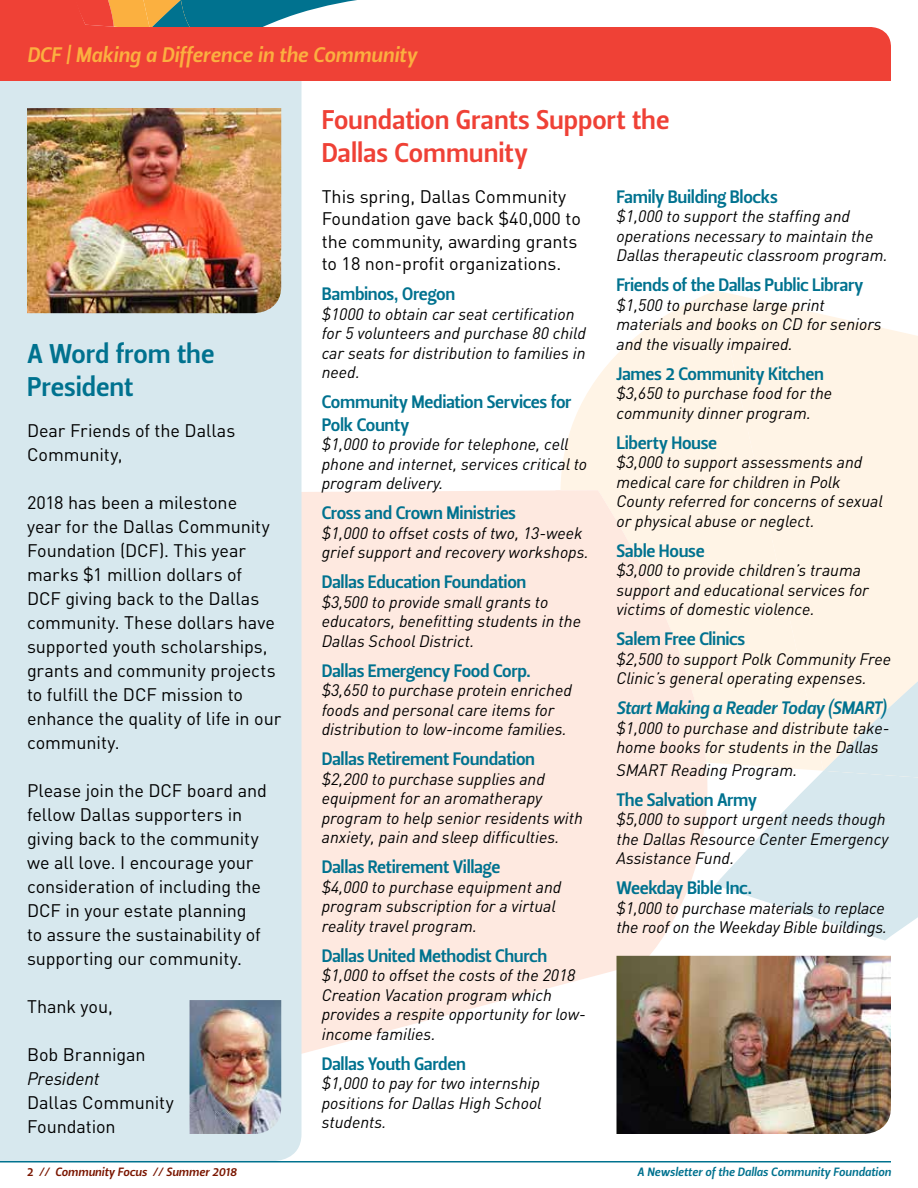
<style>
.page{position:relative;width:918px;height:1188px;background:#fff}
.page>*{position:absolute;margin:0;border:0;box-sizing:border-box;transform-origin:0 0}
.t1{font:27px/33px "Leitura Sans Grot 3";letter-spacing:-.005em;color:#ef4136}
.t2{font:27px/33px "Leitura Sans Grot 3";letter-spacing:-.005em;color:#00728f}
.t3{font:21px "Leitura Sans Italic 3";color:#fbb040}
.t4{font:18px/24px "DINOT";letter-spacing:-.005em;color:#000}
.t5{font:18px/22.5px "Leitura Sans Grot 3";letter-spacing:-.02em;color:#00728f}
.t6{font:18px "Leitura Sans Italic 3";letter-spacing:-.025em;color:#00728f}
.t7{font:italic 18px "DINOT";letter-spacing:-.005em;color:#000}
.t8{font:italic 16.5px/19.5px "DINOT";color:#000}
.t9{font:12px "Leitura Sans Italic 3";color:#00728f}
.t10{font:12px "Leitura Sans Italic 3";color:#7a1600}
.s1{font-family:"Leitura Sans Grot 3"}
</style>
<div class="page">
<svg style="left:302px;top:490px;width:406px;height:564px;background:#feebe2"></svg>
<svg style="left:823px;top:314px;width:95px;height:120px;background:#fff5e8"></svg>
<svg style="left:560px;top:291px;width:263px;height:480px;fill:#fff4e6"></svg>
<svg style="left:555px;top:490px;width:151px;height:273px;background:#feece1"></svg>
<svg style="left:715px;top:434px;width:203px;height:507px;background:#f5f2eb"></svg>
<svg style="left:823px;top:676px;width:95px;height:105px;background:#e9edea"></svg>
<div style="left:0;top:81px;width:302px;height:1080px;background:#d7e8ee"></div>
<svg style="left:0;top:0;width:357px;height:27px;background:#988278"></svg>
<div style="left:0;top:27px;width:891px;height:54px;background:#ef4136"></div>
<img style="left:616px;top:956px;width:275px;height:178px">
<img style="left:27px;top:108px;width:254px;height:205px">
<hr style="left:0;top:1161px;width:891px;height:1px;background:#00728f">
<img style="left:190px;top:1000px;width:91px;height:134px">
<p class="t3" style="left:27px;top:41px;width:392px">DCF | Making a Difference in the Community</p>
<h1 class="t1" style="left:322px;top:103px;width:349px">Foundation Grants Support the<br>Dallas Community</h1>
<p class="t5" style="left:616px;top:186px;width:163px">Family Building Blocks</p>
<p class="t8" style="left:616px;top:206px;width:273px">$1,000 to support the staffing and operations necessary to maintain the<br>Dallas therapeutic classroom program.</p>
<p class="t5" style="left:616px;top:274px;width:249px">Friends of the Dallas Public Library</p>
<p class="t8" style="left:617px;top:294px;width:267px">$1,500 to purchase large print materials and books on CD for seniors and the visually impaired.</p>
<p class="t5" style="left:617px;top:363px;width:209px">James 2 Community Kitchen</p>
<p class="t8" style="left:617px;top:383px;width:217px">$3,650 to purchase food for the community dinner program.</p>
<p class="t5" style="left:617px;top:432px;width:102px">Liberty House</p>
<p class="t8" style="left:617px;top:452px;width:268px">$3,000 to support assessments and medical care for children in Polk County referred for concerns of sexual or physical abuse or neglect.</p>
<p class="t5" style="left:617px;top:540px;width:90px">Sable House</p>
<p class="t8" style="left:617px;top:560px;width:254px">$3,000 to provide children’s trauma support and educational services for victims of domestic violence.</p>
<p class="t5" style="left:617px;top:628px;width:130px">Salem Free Clinics</p>
<p class="t8" style="left:617px;top:648px;width:276px">$2,500 to support Polk Community Free<br>Clinic’s general operating expenses.</p>
<p class="t6" style="left:617px;top:696px;width:271px">Start Making a Reader Today (SMART)</p>
<p class="t8" style="left:617px;top:717px;width:274px">$1,000 to purchase and distribute take&shy;home books for students in the Dallas</p>
<p class="t8" style="left:617px;top:759px;width:182px">SMART Reading Program.</p>
<p class="t5" style="left:617px;top:789px;width:142px">The Salvation Army</p>
<p class="t8" style="left:617px;top:809px;width:273px">$5,000 to support urgent needs though the Dallas Resource Center Emergency<br>Assistance Fund.</p>
<p class="t5" style="left:617px;top:877px;width:137px">Weekday Bible Inc.</p>
<p class="t8" style="left:617px;top:897px;width:272px">$1,000 to purchase materials to replace the roof on the Weekday Bible buildings.</p>
<p class="t4" style="left:322px;top:184px;width:261px;line-height:22.5px">This spring, Dallas Community<br>Foundation gave back $40,000 to the community, awarding grants to 18 non-profit organizations.</p>
<p class="t5" style="left:322px;top:283px;width:135px">Bambinos, Oregon</p>
<p class="t8" style="left:322px;top:303px;width:266px">$1000 to obtain car seat certification for 5 volunteers and purchase 80 child car seats for distribution to families in need.</p>
<p class="t5" style="left:322px;top:391px;width:251px">Community Mediation Services for<br>Polk County</p>
<p class="t8" style="left:322px;top:434px;width:267px">$1,000 to provide for telephone, cell phone and internet, services critical to program delivery.</p>
<p class="t5" style="left:322px;top:502px;width:196px">Cross and Crown Ministries</p>
<p class="t8" style="left:322px;top:522px;width:269px">$1,000 to offset costs of two, 13-week grief support and recovery workshops.</p>
<p class="t5" style="left:322px;top:571px;width:206px">Dallas Education Foundation</p>
<p class="t8" style="left:322px;top:591px;width:261px">$3,500 to provide small grants to educators, benefitting students in the<br>Dallas School District.</p>
<p class="t5" style="left:322px;top:660px;width:211px">Dallas Emergency Food Corp.</p>
<p class="t8" style="left:322px;top:680px;width:252px">$3,650 to purchase protein enriched foods and personal care items for distribution to low-income families.</p>
<p class="t5" style="left:322px;top:748px;width:215px">Dallas Retirement Foundation</p>
<p class="t8" style="left:322px;top:768px;width:263px">$2,200 to purchase supplies and equipment for an aromatherapy program to help senior residents with anxiety, pain and sleep difficulties.</p>
<p class="t5" style="left:322px;top:856px;width:180px">Dallas Retirement Village</p>
<p class="t8" style="left:322px;top:876px;width:241px">$4,000 to purchase equipment and program subscription for a virtual reality travel program.</p>
<p class="t5" style="left:322px;top:945px;width:227px">Dallas United Methodist Church</p>
<p class="t8" style="left:322px;top:965px;width:266px">$1,000 to offset the costs of the 2018<br>Creation Vacation program which provides a respite opportunity for low&shy;income families.</p>
<p class="t5" style="left:322px;top:1053px;width:146px">Dallas Youth Garden</p>
<p class="t8" style="left:322px;top:1073px;width:221px;text-align:justify">$1,000 to pay for two internship positions for Dallas High School students.</p>
<h1 class="t2" style="left:27px;top:338px;width:189px">A Word from the<br>President</h1>
<p class="t4" style="left:27px;top:418px;width:210px">Dear Friends of the Dallas<br>Community,</p>
<p class="t4" style="left:27px;top:490px;width:256px">2018 has been a milestone<br>year for the Dallas Community<br>Foundation (DCF). This year marks $1 million dollars of<br>DCF giving back to the Dallas community. These dollars have supported youth scholarships, grants and community projects to fulfill the DCF mission to enhance the quality of life in our community.</p>
<p class="t4" style="left:27px;top:778px;width:241px">Please join the DCF board and fellow Dallas supporters in giving back to the community we all love. I encourage your consideration of including the<br>DCF in your estate planning<br>to assure the sustainability of supporting our community.</p>
<p class="t4" style="left:27px;top:994px;width:87px">Thank you,</p>
<p class="t4" style="left:27px;top:1042px;width:120px">Bob Brannigan</p>
<p class="t7" style="left:27px;top:1066px;width:74px">President</p>
<p class="t4" style="left:27px;top:1090px;width:148px">Dallas Community<br>Foundation</p>
<p class="t10" style="left:27px;top:1163px;width:211px"><span class="s1">2</span> // Community Focus // Summer 2018</p>
<p class="t9" style="left:637px;top:1163px;width:255px">A Newsletter of the Dallas Community Foundation</p>
</div>
